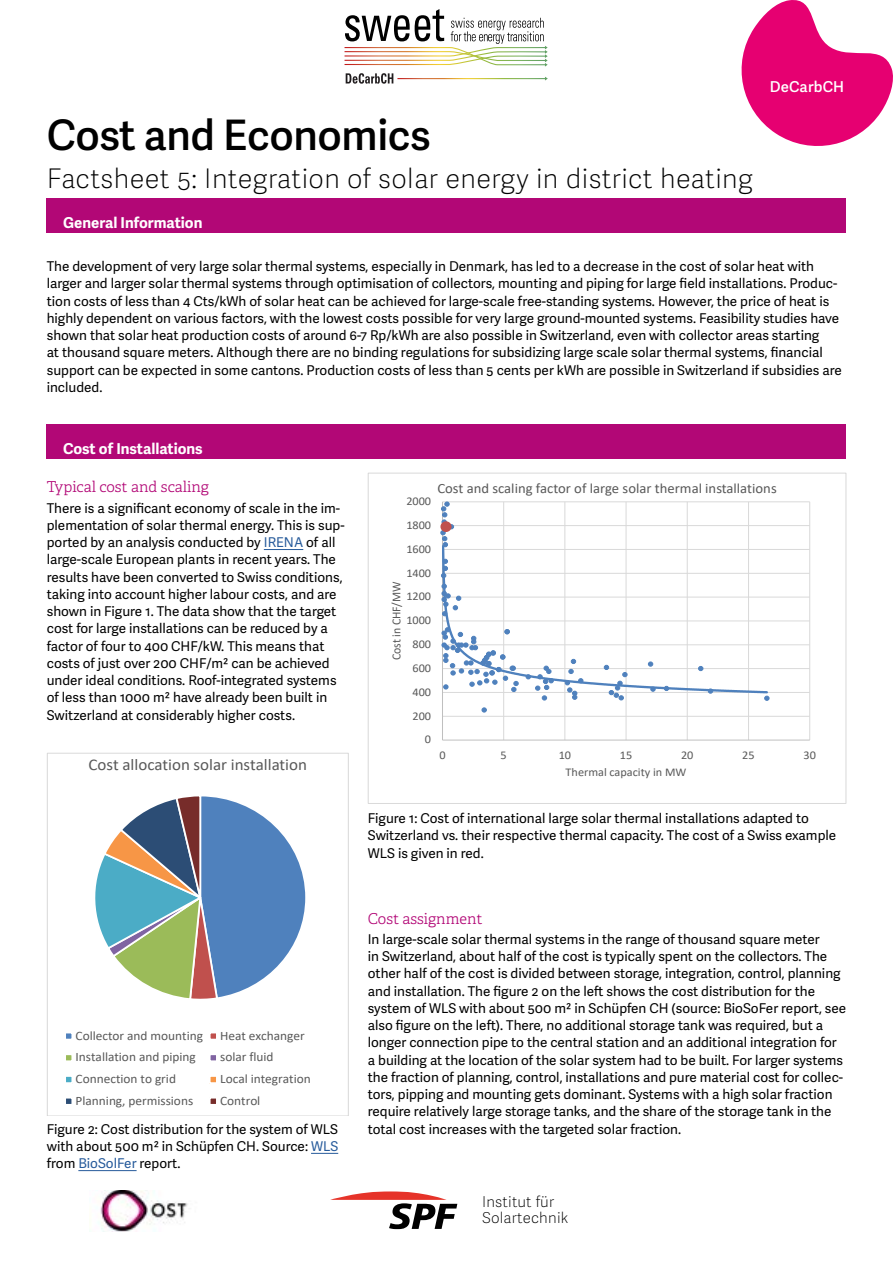
<style>
.page{position:relative;width:893px;height:1263px;background:#fff}
.page>*{position:absolute;margin:0;border:0;box-sizing:border-box;transform-origin:0 0}
.t1{font:600 42px "Adelle Sans";letter-spacing:-.01em;color:#000}
.t2{font:100 27px "Adelle Sans";letter-spacing:.015em;color:#000}
.t3{font:16.35px "Calibri";color:#595959;scale:1.04 1}
.t4{font:700 15px "Adelle Sans";color:#fff}
.t5{font:300 15px "Adelle";color:#b20776}
.t6{font:100 15px/16.5px "Adelle Sans";letter-spacing:.015em;color:#000}
.t7{font:600 15px "Adelle Sans";letter-spacing:.01em;color:#fff}
.t8{font:14.1px "Calibri";color:#595959;scale:1.04 1}
.t9{font:13.5px/17.2px "Adelle Sans";color:#000}
.t10{font:12.9px "Calibri";color:#595959;scale:1.04 1}
.t11{font:12.3px "Calibri";color:#595959}
.t12{font:11.85px "Calibri";letter-spacing:-.005em;color:#595959;scale:1.04 1}
.s1{color:#275b9b}
</style>
<div class="page">
<svg style="left:330px;top:1191px;width:127px;height:38px"></svg>
<img style="left:98px;top:1190px;width:90px;height:42px">
<svg style="left:741px;top:0;width:152px;height:146px"></svg>
<div style="left:47px;top:199px;width:799px;height:34px;background:#b20776"></div>
<hr style="left:264px;top:549px;width:39px;height:1px;background:#275b9b">
<div style="left:47px;top:424px;width:799px;height:35px;background:#b20776"></div>
<hr style="left:442px;top:716px;width:368px;height:1px;background:#d9d9d9">
<hr style="left:442px;top:692px;width:368px;height:1px;background:#d9d9d9">
<hr style="left:442px;top:668px;width:368px;height:1px;background:#d9d9d9">
<hr style="left:442px;top:644px;width:368px;height:1px;background:#d9d9d9">
<hr style="left:442px;top:621px;width:368px;height:1px;background:#d9d9d9">
<hr style="left:442px;top:597px;width:368px;height:1px;background:#d9d9d9">
<hr style="left:442px;top:573px;width:368px;height:1px;background:#d9d9d9">
<hr style="left:442px;top:549px;width:368px;height:1px;background:#d9d9d9">
<hr style="left:442px;top:525px;width:368px;height:1px;background:#d9d9d9">
<hr style="left:442px;top:501px;width:368px;height:1px;background:#d9d9d9">
<hr style="left:503px;top:502px;width:1px;height:238px;background:#d9d9d9">
<hr style="left:565px;top:502px;width:1px;height:238px;background:#d9d9d9">
<hr style="left:626px;top:502px;width:1px;height:238px;background:#d9d9d9">
<hr style="left:687px;top:502px;width:1px;height:238px;background:#d9d9d9">
<hr style="left:748px;top:502px;width:1px;height:238px;background:#d9d9d9">
<hr style="left:809px;top:502px;width:1px;height:238px;background:#d9d9d9">
<hr style="left:442px;top:502px;width:1px;height:238px;background:#bfbfbf">
<hr style="left:442px;top:740px;width:368px;height:1px;background:#bfbfbf">
<svg style="left:764px;top:696px;width:5px;height:5px"></svg>
<svg style="left:610px;top:695px;width:17px;height:5px"></svg>
<svg style="left:565px;top:695px;width:13px;height:5px"></svg>
<svg style="left:541px;top:695px;width:7px;height:5px"></svg>
<svg style="left:482px;top:707px;width:5px;height:5px"></svg>
<svg style="left:440px;top:502px;width:14px;height:42px"></svg>
<div style="left:441px;top:522px;width:10px;height:9px;background:#c0504d;border-radius:50%"></div>
<div style="left:440px;top:521px;width:11px;height:11px;border:2px solid #c0504d;border-radius:50%"></div>
<svg style="left:442px;top:544px;width:328px;height:151px"></svg>
<div style="left:368px;top:473px;width:478px;height:331px;border:1px solid #d9d9d9"></div>
<svg style="left:311px;top:1153px;width:27px;height:1px"></svg>
<hr style="left:78px;top:1170px;width:59px;height:1px;background:#275b9b">
<svg style="left:346px;top:73px;width:47px;height:11px"></svg>
<svg style="left:344px;top:9px;width:204px;height:58px"></svg>
<svg style="left:47px;top:753px;width:302px;height:362px"></svg>
<h1 class="t1" style="left:47px;top:111px;width:385px">Cost and Economics</h1>
<h2 class="t2" style="left:47px;top:162px;width:708px">Factsheet 5: Integration of solar energy in district heating</h2>
<p class="t4" style="left:63px;top:214px;width:141px">General Information</p>
<p class="t7" style="left:770px;top:78px;width:76px">DeCarbCH</p>
<p class="t9" style="left:47px;top:258px;width:797px">The development of very large solar thermal systems, especially in Denmark, has led to a decrease in the cost of solar heat with larger and larger solar thermal systems through optimisation of collectors, mounting and piping for large field installations. Produc&shy;tion costs of less than 4 Cts/kWh of solar heat can be achieved for large-scale free-standing systems. However, the price of heat is highly dependent on various factors, with the lowest costs possible for very large ground-mounted systems. Feasibility studies have shown that solar heat production costs of around 6-7 Rp/kWh are also possible in Switzerland, even with collector areas starting<br>at thousand square meters. Although there are no binding regulations for subsidizing large scale solar thermal systems, financial support can be expected in some cantons. Production costs of less than 5 cents per kWh are possible in Switzerland if subsidies are included.</p>
<p class="t4" style="left:63px;top:440px;width:141px">Cost of Installations</p>
<p class="t5" style="left:47px;top:478px;width:164px">Typical cost and scaling</p>
<p class="t9" style="left:47px;top:500px;width:299px">There is a significant economy of scale in the im&shy;plementation of solar thermal energy. This is sup&shy;ported by an analysis conducted by <span class="s1">IRENA</span> of all large-scale European plants in recent years. The results have been converted to Swiss conditions, taking into account higher labour costs, and are shown in Figure 1. The data show that the target cost for large installations can be reduced by a factor of four to 400 CHF/kW. This means that costs of just over 200 CHF/m2 can be achieved under ideal conditions. Roof-integrated systems of less than 1000 m2 have already been built in Switzerland at considerably higher costs.</p>
<p class="t3" style="left:88px;top:754px;width:212px">Cost allocation solar installation</p>
<p class="t10" style="left:76px;top:1026px;width:124px">Collector and mounting</p>
<p class="t10" style="left:220px;top:1026px;width:83px">Heat exchanger</p>
<p class="t10" style="left:76px;top:1048px;width:117px">Installation and piping</p>
<p class="t10" style="left:220px;top:1048px;width:53px">solar fluid</p>
<p class="t10" style="left:76px;top:1070px;width:98px">Connection to grid</p>
<p class="t10" style="left:220px;top:1070px;width:89px">Local integration</p>
<p class="t10" style="left:76px;top:1091px;width:115px">Planning, permissions</p>
<p class="t10" style="left:220px;top:1091px;width:40px">Control</p>
<p class="t9" style="left:47px;top:1121px;width:293px;text-align:justify">Figure 2: Cost distribution for the system of WLS with about 500 m2 in Schüpfen CH. Source: <span class="s1">WLS </span>from <span class="s1">BioSolFer</span> report.</p>
<p class="t8" style="left:437px;top:478px;width:328px">Cost and scaling factor of large solar thermal installations</p>
<p class="t12" style="left:406px;top:493px;width:25px">2000</p>
<p class="t12" style="left:406px;top:517px;width:25px">1800</p>
<p class="t12" style="left:406px;top:541px;width:25px">1600</p>
<p class="t12" style="left:406px;top:564px;width:25px">1400</p>
<p class="t11" style="left:388px;top:660px;width:81px;rotate:-90deg">Cost in CHF/MW</p>
<p class="t12" style="left:406px;top:588px;width:25px">1200</p>
<p class="t12" style="left:406px;top:612px;width:25px">1000</p>
<p class="t12" style="left:413px;top:636px;width:19px">800</p>
<p class="t12" style="left:413px;top:660px;width:19px">600</p>
<p class="t12" style="left:413px;top:684px;width:19px">400</p>
<p class="t12" style="left:413px;top:707px;width:19px">200</p>
<p class="t12" style="left:425px;top:731px;width:7px">0</p>
<p class="t12" style="left:439px;top:747px;width:7px">0</p>
<p class="t12" style="left:501px;top:747px;width:7px">5</p>
<p class="t12" style="left:559px;top:747px;width:13px">10</p>
<p class="t12" style="left:620px;top:747px;width:13px">15</p>
<p class="t12" style="left:681px;top:747px;width:13px">20</p>
<p class="t12" style="left:742px;top:747px;width:13px">25</p>
<p class="t12" style="left:803px;top:747px;width:13px">30</p>
<p class="t12" style="left:566px;top:763px;width:118px">Thermal capacity in MW</p>
<p class="t9" style="left:368px;top:810px;width:470px">Figure 1: Cost of international large solar thermal installations adapted to<br>Switzerland vs. their respective thermal capacity. The cost of a Swiss example<br>WLS is given in red.</p>
<p class="t5" style="left:368px;top:909px;width:116px">Cost assignment</p>
<p class="t9" style="left:368px;top:931px;width:480px">In large-scale solar thermal systems in the range of thousand square meter<br>in Switzerland, about half of the cost is typically spent on the collectors. The other half of the cost is divided between storage, integration, control, planning and installation. The figure 2 on the left shows the cost distribution for the system of WLS with about 500 m2 in Schüpfen CH (source: BioSoFer report, see also figure on the left). There, no additional storage tank was required, but a longer connection pipe to the central station and an additional integration for a building at the location of the solar system had to be built. For larger systems the fraction of planning, control, installations and pure material cost for collec&shy;tors, pipping and mounting gets dominant. Systems with a high solar fraction require relatively large storage tanks, and the share of the storage tank in the total cost increases with the targeted solar fraction.</p>
<p class="t6" style="left:482px;top:1194px;width:88px">Institut für<br>Solartechnik</p>
</div>
